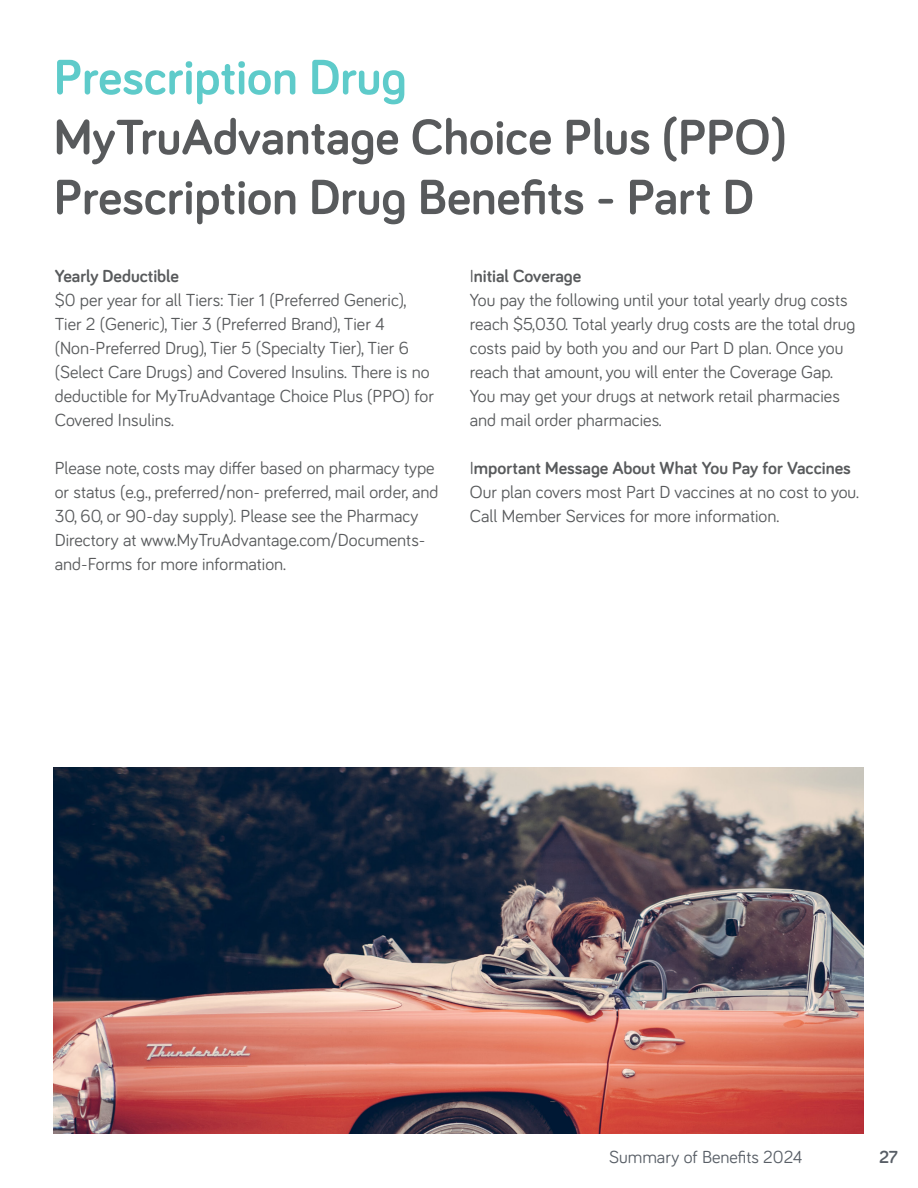
<style>
.page{position:relative;width:918px;height:1188px;background:#fff}
.page>*{position:absolute;margin:0;border:0;box-sizing:border-box;transform-origin:0 0}
.t1{font:700 51px/60px "Bariol";color:#585a5c}
.t2{font:700 51px "Bariol";color:#5ecbca}
.t3{font:18px/24px "Bariol";color:#585a5c}
.t4{font:700 18px "Bariol";color:#585a5c}
.t5{font:18px "Bariol";color:#585e66}
.t6{font:700 18px "Bariol";color:#585e66}
.s1{font-weight:400}
</style>
<div class="page">
<img style="left:54px;top:767px;width:810px;height:367px">
<h3 class="t2" style="left:54px;top:42px;width:354px">Prescription Drug</h3>
<h4 class="t1" style="left:54px;top:105px;width:734px">MyTruAdvantage Choice Plus (PPO)<br>Prescription Drug Benefits - Part D</h4>
<h5 class="t4" style="left:55px;top:263px;width:126px">Yearly Deductible</h5>
<p class="t3" style="left:55px;top:287px;width:381px">$0 per year for all Tiers: Tier 1 (Preferred Generic), Tier 2 (Generic), Tier 3 (Preferred Brand), Tier 4 (Non-Preferred Drug), Tier 5 (Specialty Tier), Tier 6 (Select Care Drugs) and Covered Insulins. There is no deductible for MyTruAdvantage Choice Plus (PPO) for Covered Insulins.</p>
<p class="t3" style="left:55px;top:455px;width:385px">Please note, costs may differ based on pharmacy type or status (e.g., preferred/non- preferred, mail order, and 30, 60, or 90-day supply). Please see the Pharmacy Directory at www.MyTruAdvantage.com/Documents&shy;and-Forms for more information.</p>
<h5 class="t4" style="left:470px;top:263px;width:113px"><span class="s1">I</span>nitial Coverage</h5>
<p class="t3" style="left:470px;top:287px;width:387px">You pay the following until your total yearly drug costs reach $5,030. Total yearly drug costs are the total drug costs paid by both you and our Part D plan. Once you reach that amount, you will enter the Coverage Gap.</p>
<p class="t3" style="left:470px;top:383px;width:372px">You may get your drugs at network retail pharmacies and mail order pharmacies.</p>
<h5 class="t4" style="left:470px;top:455px;width:382px"><span class="s1">I</span>mportant Message About What You Pay for Vaccines</h5>
<p class="t3" style="left:470px;top:479px;width:391px">Our plan covers most Part D vaccines at no cost to you.<br>Call Member Services for more information.</p>
<p class="t5" style="left:609px;top:1145px;width:195px">Summary of Benefits 2024</p>
<p class="t6" style="left:879px;top:1145px;width:21px">27</p>
</div>
